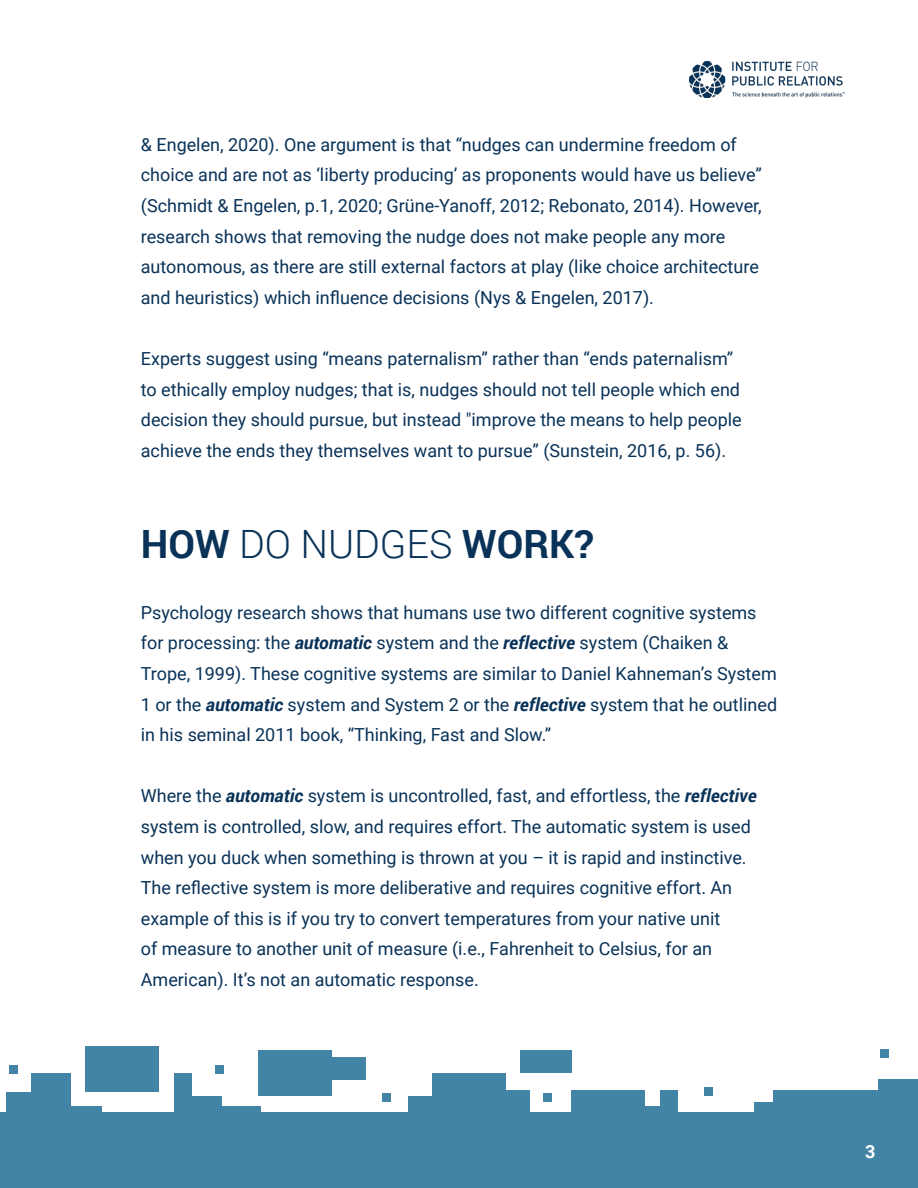
<style>
.page{position:relative;width:918px;height:1188px;background:#fff}
.page>*{position:absolute;margin:0;border:0;box-sizing:border-box;transform-origin:0 0}
.t1{font:700 39px "Roboto";color:#093258}
.t2{font:18px/30.6px "Roboto";color:#093258}
.t3{font:700 18px "Roboto";color:#fff}
.s1{font-weight:300}
.s2{font-weight:700;font-style:italic}
</style>
<div class="page">
<div style="left:0;top:1113px;width:918px;height:75px;background:#4384a6"></div>
<div style="left:774px;top:1090px;width:135px;height:46px;background:#4384a6"></div>
<div style="left:660px;top:1090px;width:18px;height:46px;background:#4384a6"></div>
<div style="left:6px;top:1092px;width:35px;height:56px;background:#4384a6"></div>
<div style="left:174px;top:1073px;width:18px;height:46px;background:#4384a6"></div>
<div style="left:409px;top:1096px;width:39px;height:46px;background:#4384a6"></div>
<div style="left:183px;top:1096px;width:39px;height:46px;background:#4384a6"></div>
<div style="left:490px;top:1090px;width:39px;height:46px;background:#4384a6"></div>
<div style="left:630px;top:1106px;width:39px;height:46px;background:#4384a6"></div>
<div style="left:754px;top:1102px;width:39px;height:46px;background:#4384a6"></div>
<div style="left:878px;top:1079px;width:40px;height:46px;background:#4384a6"></div>
<div style="left:192px;top:1106px;width:69px;height:46px;background:#4384a6"></div>
<div style="left:33px;top:1106px;width:69px;height:46px;background:#4384a6"></div>
<div style="left:31px;top:1073px;width:40px;height:46px;background:#4384a6"></div>
<div style="left:572px;top:1090px;width:73px;height:46px;background:#4384a6"></div>
<div style="left:432px;top:1073px;width:74px;height:46px;background:#4384a6"></div>
<div style="left:258px;top:1050px;width:74px;height:46px;background:#4384a6"></div>
<div style="left:520px;top:1050px;width:52px;height:23px;background:#4384a6"></div>
<div style="left:315px;top:1057px;width:51px;height:23px;background:#4384a6"></div>
<div style="left:85px;top:1046px;width:74px;height:46px;background:#4384a6"></div>
<div style="left:704px;top:1087px;width:9px;height:9px;background:#4384a6"></div>
<div style="left:880px;top:1049px;width:9px;height:9px;background:#4384a6"></div>
<div style="left:543px;top:1093px;width:9px;height:9px;background:#4384a6"></div>
<div style="left:382px;top:1093px;width:8px;height:9px;background:#4384a6"></div>
<div style="left:215px;top:1065px;width:9px;height:9px;background:#4384a6"></div>
<div style="left:9px;top:1065px;width:9px;height:9px;background:#4384a6"></div>
<img style="left:689px;top:61px;width:155px;height:36px">
<p class="t2" style="left:141px;top:128px;width:623px">&amp; Engelen, 2020). One argument is that “nudges can undermine freedom of choice and are not as ‘liberty producing’ as proponents would have us believe” (Schmidt &amp; Engelen, p.1, 2020; Grüne-Yanoff, 2012; Rebonato, 2014). However, research shows that removing the nudge does not make people any more autonomous, as there are still external factors at play (like choice architecture and heuristics) which influence decisions (Nys &amp; Engelen, 2017).</p>
<p class="t2" style="left:141px;top:343px;width:602px">Experts suggest using “means paternalism” rather than “ends paternalism” to ethically employ nudges; that is, nudges should not tell people which end decision they should pursue, but instead "improve the means to help people achieve the ends they themselves want to pursue” (Sunstein, 2016, p. 56).</p>
<h1 class="t1" style="left:141px;top:516px;width:454px">HOW <span class="s1">DO NUDGES</span> WORK?</h1>
<p class="t2" style="left:141px;top:596px;width:638px">Psychology research shows that humans use two different cognitive systems for processing: the <span class="s2">automatic</span> system and the <span class="s2">reflective</span> system (Chaiken &amp; Trope, 1999). These cognitive systems are similar to Daniel Kahneman’s System 1 or the <span class="s2">automatic</span> system and System 2 or the <span class="s2">reflective</span> system that he outlined in his seminal 2011 book, “Thinking, Fast and Slow.”</p>
<p class="t2" style="left:141px;top:780px;width:617px">Where the <span class="s2">automatic</span> system is uncontrolled, fast, and effortless, the <span class="s2">reflective </span>system is controlled, slow, and requires effort. The automatic system is used when you duck when something is thrown at you – it is rapid and instinctive.<br>The reflective system is more deliberative and requires cognitive effort. An example of this is if you try to convert temperatures from your native unit<br>of measure to another unit of measure (i.e., Fahrenheit to Celsius, for an American). It’s not an automatic response.</p>
<p class="t3" style="left:865px;top:1139px;width:12px">3</p>
</div>
